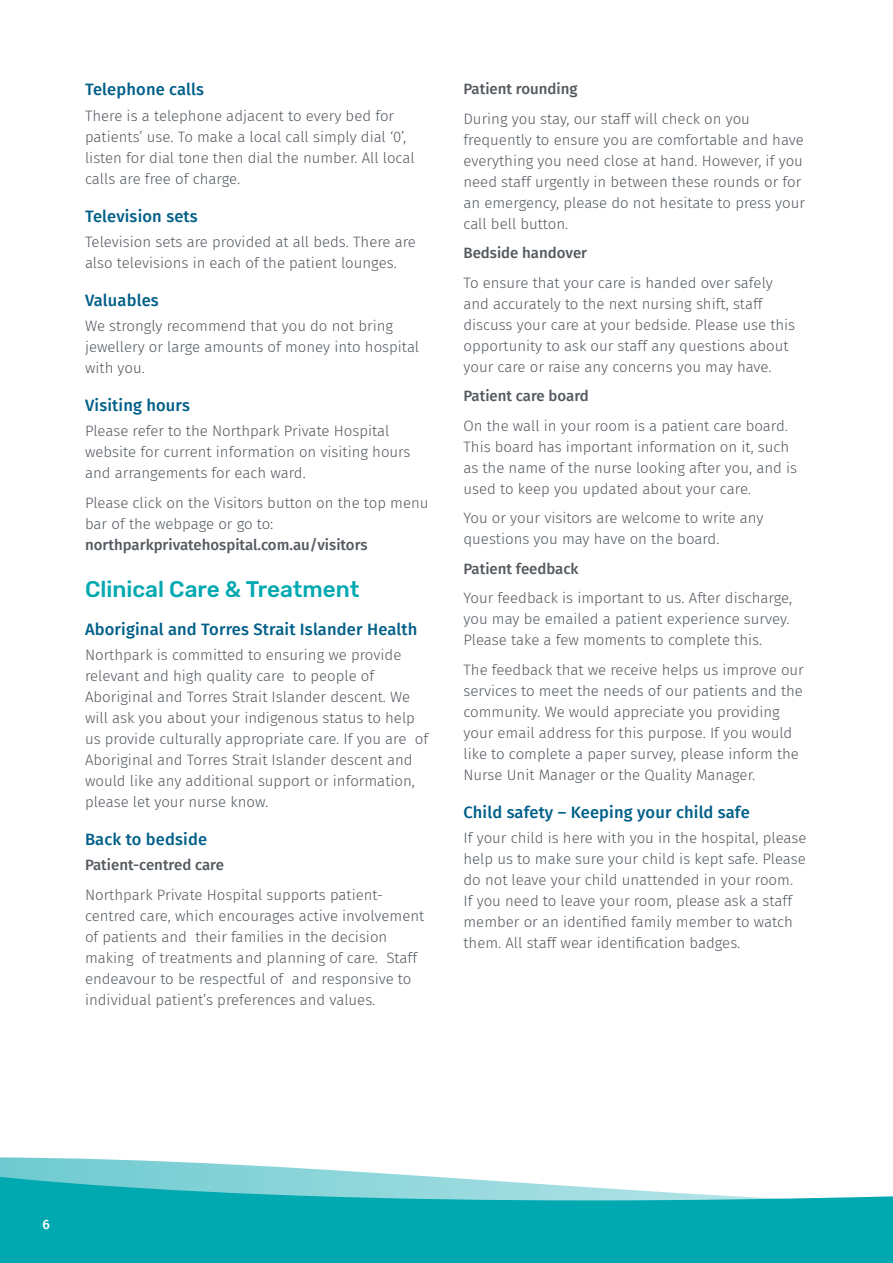
<style>
.page{position:relative;width:893px;height:1263px;background:#fff}
.page>*{position:absolute;margin:0;border:0;box-sizing:border-box;transform-origin:0 0}
.t1{font:500 22.5px "Rubik";color:#00a8b0}
.t2{font:500 16.5px "Fira Sans";letter-spacing:.01em;color:#005f89}
.t3{font:300 15px/21px "Fira Sans";color:#53595f}
.t4{font:500 15px "Fira Sans";color:#53595f}
.t5{font:500 13.5px "Fira Sans";color:#fff}
</style>
<div class="page">
<svg style="left:0;top:1157px;width:391px;height:17px"></svg>
<svg style="left:0;top:1174px;width:893px;height:89px;background:#2cb6bd"></svg>
<p class="t2" style="left:85px;top:76px;width:121px">Telephone calls</p>
<p class="t3" style="left:85px;top:105px;width:331px">There is a telephone adjacent to every bed for patients’ use. To make a local call simply dial ‘0’, listen for dial tone then dial the number. All local calls are free of charge.</p>
<p class="t2" style="left:85px;top:203px;width:114px">Television sets</p>
<p class="t3" style="left:85px;top:231px;width:332px">Television sets are provided at all beds. There are also televisions in each of the patient lounges.</p>
<p class="t2" style="left:85px;top:287px;width:75px">Valuables</p>
<p class="t3" style="left:85px;top:315px;width:336px">We strongly recommend that you do not bring jewellery or large amounts of money into hospital with you.</p>
<p class="t2" style="left:85px;top:392px;width:106px">Visiting hours</p>
<p class="t3" style="left:85px;top:421px;width:327px">Please refer to the Northpark Private Hospital website for current information on visiting hours and arrangements for each ward.</p>
<p class="t3" style="left:85px;top:492px;width:345px">Please click on the Visitors button on the top menu bar of the webpage or go to:</p>
<p class="t4" style="left:85px;top:533px;width:284px">northparkprivatehospital.com.au/visitors</p>
<h1 class="t1" style="left:85px;top:576px;width:276px">Clinical Care &amp; Treatment</h1>
<p class="t2" style="left:85px;top:616px;width:334px">Aboriginal and Torres Strait Islander Health</p>
<p class="t3" style="left:85px;top:644px;width:345px">Northpark is committed to ensuring we provide relevant and high quality care to people of Aboriginal and Torres Strait Islander descent. We will ask you about your indigenous status to help us provide culturally appropriate care. If you are of Aboriginal and Torres Strait Islander descent and would like any additional support or information, please let your nurse know.</p>
<p class="t2" style="left:85px;top:826px;width:124px">Back to bedside</p>
<p class="t4" style="left:85px;top:853px;width:140px">Patient-centred care</p>
<p class="t3" style="left:85px;top:884px;width:341px">Northpark Private Hospital supports patient&shy;centred care, which encourages active involvement of patients and their families in the decision making of treatments and planning of care. Staff endeavour to be respectful of and responsive to individual patient’s preferences and values.</p>
<p class="t4" style="left:463px;top:77px;width:116px">Patient rounding</p>
<p class="t3" style="left:463px;top:108px;width:343px">During you stay, our staff will check on you frequently to ensure you are comfortable and have everything you need close at hand. However, if you need staff urgently in between these rounds or for an emergency, please do not hesitate to press your call bell button.</p>
<p class="t4" style="left:463px;top:241px;width:125px">Bedside handover</p>
<p class="t3" style="left:463px;top:272px;width:333px">To ensure that your care is handed over safely and accurately to the next nursing shift, staff discuss your care at your bedside. Please use this opportunity to ask our staff any questions about your care or raise any concerns you may have.</p>
<p class="t4" style="left:463px;top:384px;width:127px">Patient care board</p>
<p class="t3" style="left:463px;top:415px;width:335px">On the wall in your room is a patient care board.<br>This board has important information on it, such as the name of the nurse looking after you, and is used to keep you updated about your care.</p>
<p class="t3" style="left:463px;top:508px;width:302px">You or your visitors are welcome to write any questions you may have on the board.</p>
<p class="t4" style="left:463px;top:557px;width:117px">Patient feedback</p>
<p class="t3" style="left:463px;top:588px;width:330px">Your feedback is important to us. After discharge, you may be emailed a patient experience survey.<br>Please take a few moments to complete this.</p>
<p class="t3" style="left:463px;top:659px;width:342px">The feedback that we receive helps us improve our services to meet the needs of our patients and the community. We would appreciate you providing your email address for this purpose. If you would like to complete a paper survey, please inform the Nurse Unit Manager or the Quality Manager.</p>
<p class="t2" style="left:463px;top:799px;width:288px">Child safety – Keeping your child safe</p>
<p class="t3" style="left:463px;top:827px;width:344px">If your child is here with you in the hospital, please help us to make sure your child is kept safe. Please do not leave your child unattended in your room.<br>If you need to leave your room, please ask a staff member or an identified family member to watch them. All staff wear identification badges.</p>
<p class="t5" style="left:43px;top:1213px;width:9px">6</p>
</div>
